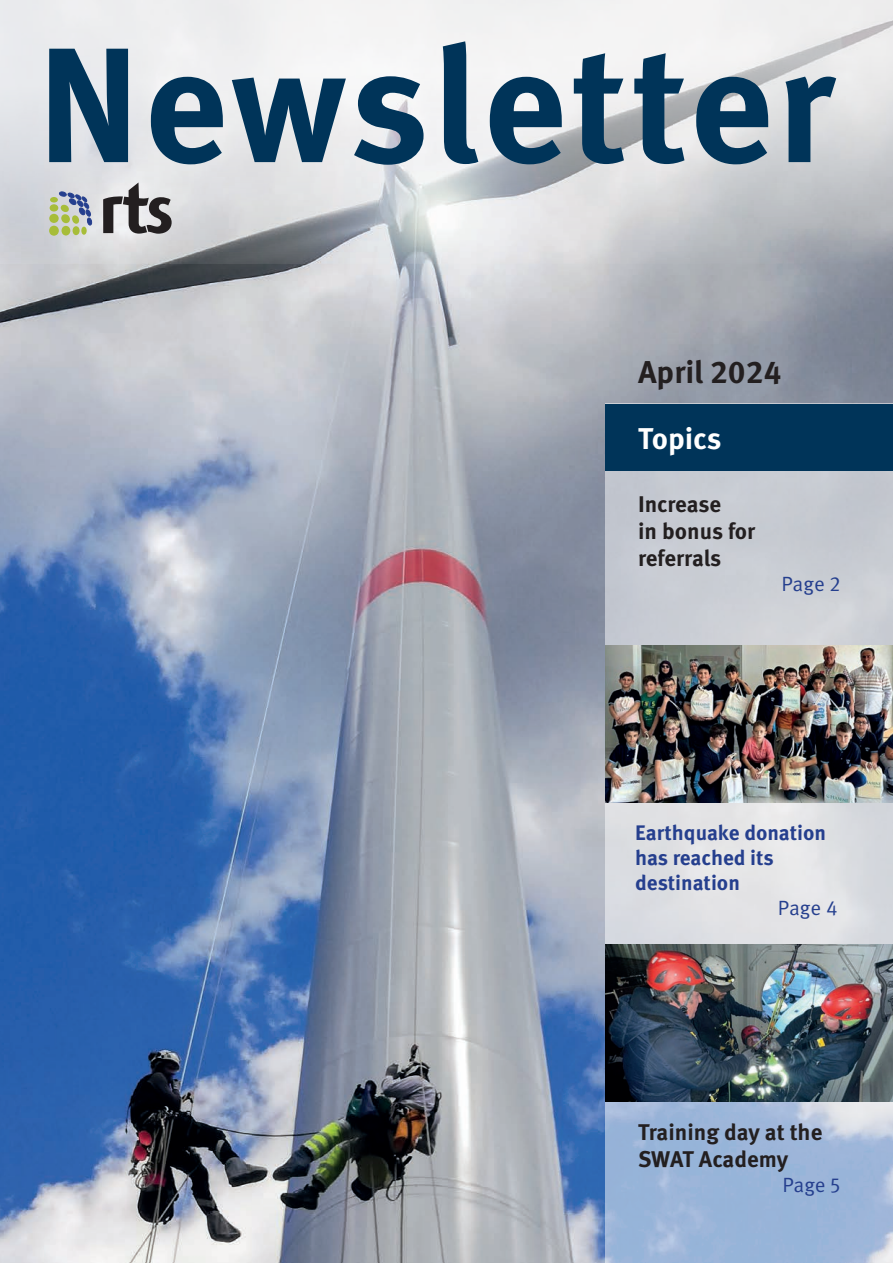
<style>
.page{position:relative;width:893px;height:1263px;background:#fff}
.page>*{position:absolute;margin:0;border:0;box-sizing:border-box;transform-origin:0 0}
.t1{font:700 163.2px "Meta OT";letter-spacing:.02em;color:#003459}
.t2{font:700 31.5px "Meta OT";color:#231f20}
.t3{font:700 30px "Meta OT";letter-spacing:-.005em;color:#fff}
.t4{font:700 22.65px/27.2px "Meta OT";color:#231f20}
.t5{font:700 21px/25.2px "Meta OT";color:#253f8e}
.t6{font:20.55px "Meta OT Norm";color:#253f8e}
</style>
<div class="page">
<img style="left:0;top:264px;width:893px;height:999px">
<svg style="left:605px;top:471px;width:288px;height:792px;background:#c1cbda"></svg>
<svg style="left:0;top:0;width:893px;height:264px"></svg>
<svg style="left:103px;top:182px;width:69px;height:52px;background:#929092"></svg>
<svg style="left:49px;top:192px;width:43px;height:44px;background:#adb8a2"></svg>
<div style="left:605px;top:404px;width:288px;height:67px;background:#003459"></div>
<img style="left:605px;top:645px;width:288px;height:157px">
<img style="left:605px;top:944px;width:288px;height:158px">
<p class="t1" style="left:37px;top:2px;width:799px">Newsletter</p>
<p class="t2" style="left:638px;top:352px;width:145px">April 2024</p>
<p class="t3" style="left:638px;top:419px;width:85px">Topics</p>
<p class="t4" style="left:638px;top:491px;width:119px">Increase<br>in bonus for referrals</p>
<p class="t6" style="left:781px;top:572px;width:61px">Page 2</p>
<p class="t5" style="left:635px;top:820px;width:193px">Earthquake donation has reached its</p>
<p class="t5" style="left:635px;top:870px;width:106px">destination</p>
<p class="t6" style="left:778px;top:895px;width:61px">Page 4</p>
<p class="t4" style="left:638px;top:1118px;width:186px">Training day at the<br>SWAT Academy</p>
<p class="t6" style="left:782px;top:1172px;width:60px">Page 5</p>
</div>
